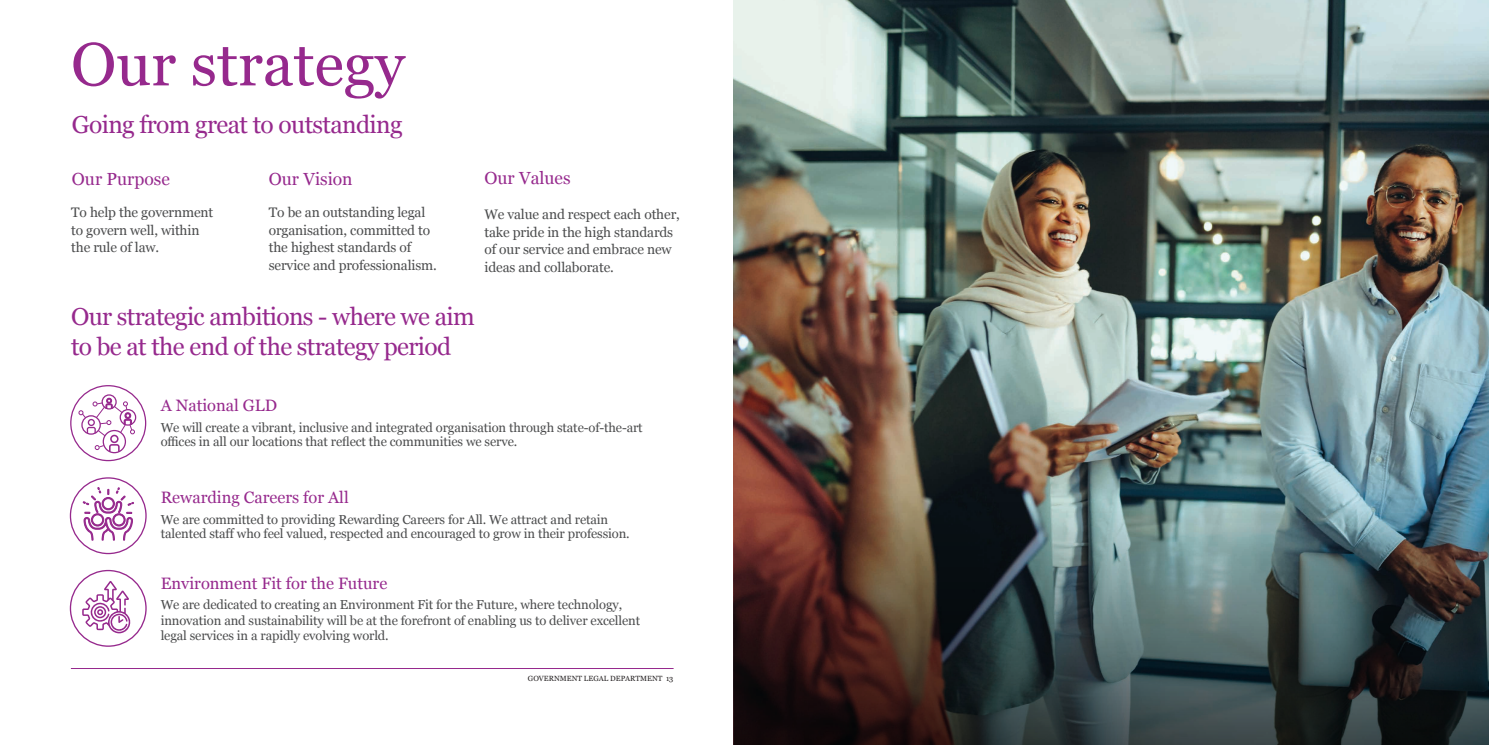
<style>
.page{position:relative;width:1489px;height:745px;background:#fff}
.page>*{position:absolute;margin:0;border:0;box-sizing:border-box;transform-origin:0 0}
.t1{font:60.75px "Georgia";color:#96298d}
.t2{font:24.5px/29.9px "Georgia";letter-spacing:-.025em;color:#96298d}
.t3{font:17.5px "Georgia";color:#96298d}
.t4{font:16.5px "Georgia";color:#96298d}
.t5{font:13.75px/17.5px "Georgia";letter-spacing:-.01em;color:#4b4c4d}
.t6{font:13px/14.1px "Georgia";letter-spacing:-.01em;color:#4b4c4d}
.t7{font:7.5px "Georgia";color:#231f20}
</style>
<div class="page">
<div style="left:70px;top:385px;width:76px;height:76px;border:1px solid #96298d;border-radius:50%"></div>
<div style="left:120px;top:409px;width:16px;height:16px;border:1px solid #96298d;border-radius:50%"></div>
<div style="left:103px;top:429px;width:23px;height:24px;border:1px solid #96298d;border-radius:50%"></div>
<div style="left:101px;top:394px;width:16px;height:15px;border:1px solid #96298d;border-radius:50%"></div>
<svg style="left:78px;top:397px;width:57px;height:54px"></svg>
<div style="left:70px;top:477px;width:77px;height:76px;border:1px solid #96298d;border-radius:50%"></div>
<svg style="left:83px;top:487px;width:51px;height:53px"></svg>
<div style="left:70px;top:569px;width:77px;height:77px;border:1px solid #96298d;border-radius:50%"></div>
<svg style="left:82px;top:580px;width:49px;height:53px"></svg>
<hr style="left:71px;top:667px;width:602px;height:1px;background:#96298d">
<img style="left:733px;top:0;width:755px;height:484px">
<img style="left:733px;top:484px;width:755px;height:260px">
<p class="t1" style="left:71px;top:20px;width:335px">Our strategy</p>
<p class="t2" style="left:72px;top:109px;width:332px">Going from great to outstanding</p>
<p class="t3" style="left:72px;top:166px;width:99px">Our Purpose</p>
<p class="t3" style="left:269px;top:166px;width:85px">Our Vision</p>
<p class="t3" style="left:484px;top:165px;width:88px">Our Values</p>
<p class="t5" style="left:484px;top:205px;width:197px">We value and respect each other, take pride in the high standards of our service and embrace new ideas and collaborate.</p>
<p class="t5" style="left:269px;top:203px;width:169px">To be an outstanding legal organisation, committed to the highest standards of service and professionalism.</p>
<p class="t5" style="left:71px;top:203px;width:144px">To help the government to govern well, within the rule of law.</p>
<p class="t2" style="left:71px;top:300px;width:405px">Our strategic ambitions - where we aim to be at the end of the strategy period</p>
<p class="t4" style="left:161px;top:393px;width:118px">A National GLD</p>
<p class="t6" style="left:161px;top:419px;width:483px">We will create a vibrant, inclusive and integrated organisation through state-of-the-art offices in all our locations that reflect the communities we serve.</p>
<p class="t4" style="left:161px;top:485px;width:189px">Rewarding Careers for All</p>
<p class="t6" style="left:161px;top:511px;width:470px">We are committed to providing Rewarding Careers for All. We attract and retain talented staff who feel valued, respected and encouraged to grow in their profession.</p>
<p class="t4" style="left:161px;top:570px;width:228px">Environment Fit for the Future</p>
<p class="t6" style="left:161px;top:596px;width:481px;line-height:15.2px">We are dedicated to creating an Environment Fit for the Future, where technology, innovation and sustainability will be at the forefront of enabling us to deliver excellent legal services in a rapidly evolving world.</p>
<p class="t7" style="left:528px;top:672px;width:147px">GOVERNMENT LEGAL DEPARTMENT 13</p>
</div>
